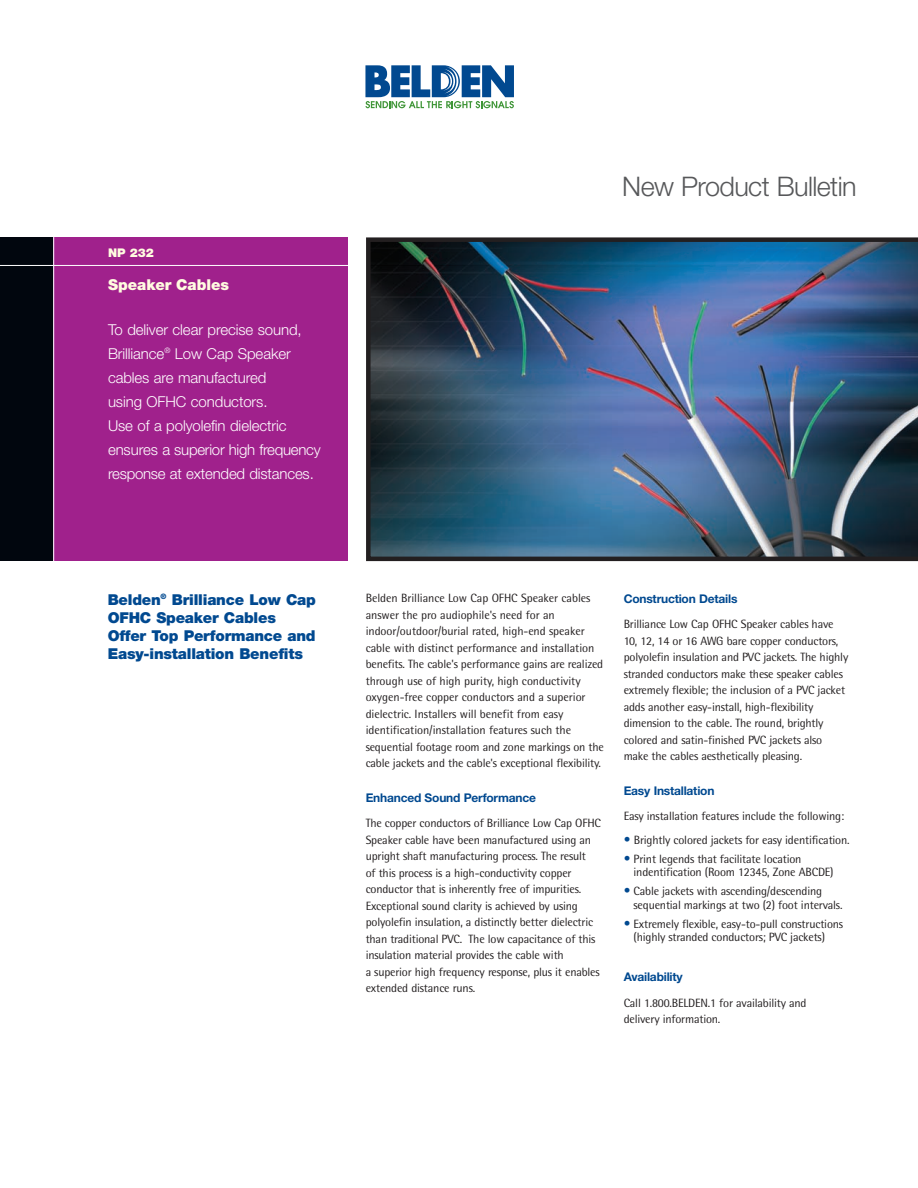
<style>
.page{position:relative;width:918px;height:1188px;background:#fff}
.page>*{position:absolute;margin:0;border:0;box-sizing:border-box;transform-origin:0 0}
.t1{font:300 27px "Helvetica Neue";letter-spacing:-.02em;color:#57585a}
.t2{font:300 15px/24px "Helvetica Neue";letter-spacing:-.005em;color:#fff}
.t3{font:900 15px/18px "Helvetica Neue";letter-spacing:-.015em;color:#014990}
.t4{font:900 15px "Helvetica Neue";color:#fffce0}
.t5{font:12px/16.5px "Rotis Semi Sans";letter-spacing:-.015em;color:#231f20}
.t6{font:700 12px "Helvetica Neue";letter-spacing:-.015em;color:#014990}
.t7{font:900 12px "Helvetica Neue";color:#fffce0}
.s1{font-family:"Helvetica Neue";font-weight:900;font-size:13.5px;color:#014990}
</style>
<div class="page">
<div style="left:0;top:237px;width:54px;height:324px;background:#01060e"></div>
<div style="left:54px;top:237px;width:294px;height:324px;background:#a0218c"></div>
<hr style="left:53px;top:237px;width:1px;height:326px;background:#fff">
<img style="left:366px;top:237px;width:552px;height:324px">
<svg style="left:365px;top:65px;width:149px;height:43px"></svg>
<hr style="left:0;top:265px;width:349px;height:1px;background:#fff">
<p class="t7" style="left:108px;top:248px;width:48px">NP 232</p>
<p class="t4" style="left:108px;top:279px;width:123px">Speaker Cables</p>
<p class="t2" style="left:108px;top:319px;width:214px">To deliver clear precise sound,<br>Brilliance<sup>®</sup> Low Cap Speaker cables are manufactured<br>using OFHC conductors.<br>Use of a polyolefin dielectric ensures a superior high frequency response at extended distances.</p>
<h1 class="t1" style="left:622px;top:177px;width:236px">New Product Bulletin</h1>
<p class="t3" style="left:108px;top:592px;width:210px">Belden<sup>®</sup> Brilliance Low Cap<br>OFHC Speaker Cables<br>Offer Top Performance and<br>Easy-installation Benefits</p>
<p class="t5" style="left:366px;top:591px;width:240px">Belden Brilliance Low Cap OFHC Speaker cables answer the pro audiophile's need for an indoor/outdoor/burial rated, high-end speaker cable with distinct performance and installation benefits. The cable's performance gains are realized through use of high purity, high conductivity oxygen-free copper conductors and a superior dielectric. Installers will benefit from easy identification/installation features such the sequential footage room and zone markings on the cable jackets and the cable's exceptional flexibility.</p>
<p class="t6" style="left:366px;top:793px;width:172px">Enhanced Sound Performance</p>
<p class="t5" style="left:366px;top:816px;width:237px">The copper conductors of Brilliance Low Cap OFHC Speaker cable have been manufactured using an upright shaft manufacturing process. The result<br>of this process is a high-conductivity copper conductor that is inherently free of impurities.<br>Exceptional sound clarity is achieved by using polyolefin insulation, a distinctly better dielectric than traditional PVC. The low capacitance of this insulation material provides the cable with<br>a superior high frequency response, plus it enables extended distance runs.</p>
<p class="t6" style="left:624px;top:594px;width:115px">Construction Details</p>
<p class="t5" style="left:624px;top:617px;width:226px">Brilliance Low Cap OFHC Speaker cables have 10, 12, 14 or 16 AWG bare copper conductors, polyolefin insulation and PVC jackets. The highly stranded conductors make these speaker cables extremely flexible; the inclusion of a PVC jacket adds another easy-install, high-flexibility dimension to the cable. The round, brightly colored and satin-finished PVC jackets also make the cables aesthetically pleasing.</p>
<p class="t6" style="left:624px;top:786px;width:92px">Easy Installation</p>
<p class="t5" style="left:624px;top:809px;width:222px">Easy installation features include the following:</p>
<p class="t5" style="left:624px;top:833px;width:227px"><span class="s1">•</span> Brightly colored jackets for easy identification.</p>
<p class="t5" style="left:634px;top:853px;width:202px;line-height:13.5px;text-indent:-10px"><span class="s1">•</span> Print legends that facilitate location indentification (Room 12345, Zone ABCDE)</p>
<p class="t5" style="left:634px;top:886px;width:210px;line-height:13.5px;text-indent:-10px"><span class="s1">•</span> Cable jackets with ascending/descending sequential markings at two (2) foot intervals.</p>
<p class="t5" style="left:634px;top:918px;width:211px;line-height:13.5px;text-indent:-10px"><span class="s1">•</span> Extremely flexible, easy-to-pull constructions (highly stranded conductors; PVC jackets)</p>
<p class="t6" style="left:624px;top:972px;width:61px">Availability</p>
<p class="t5" style="left:624px;top:995px;width:184px">Call 1.800.BELDEN.1 for availability and delivery information.</p>
</div>
